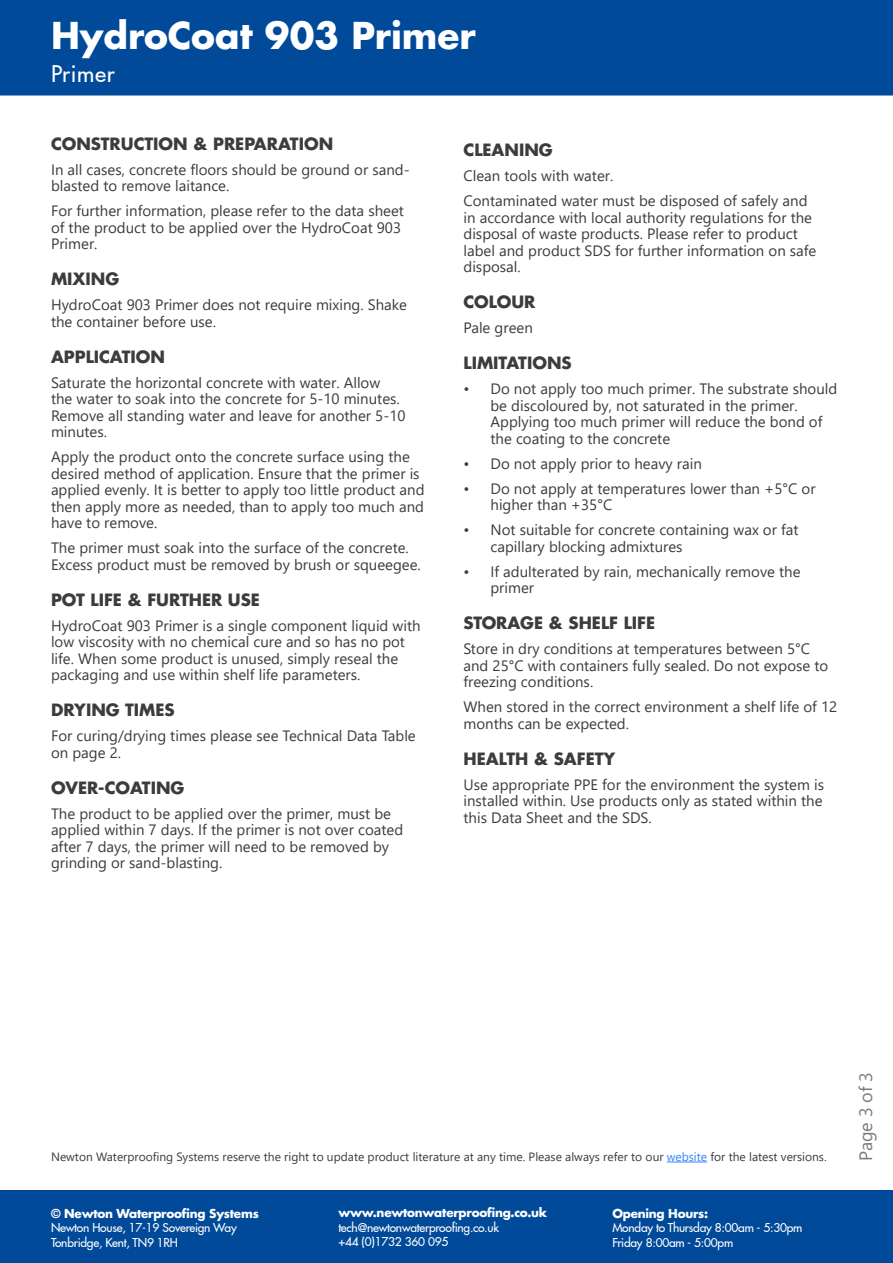
<style>
.page{position:relative;width:893px;height:1263px;background:#fff}
.page>*{position:absolute;margin:0;border:0;box-sizing:border-box;transform-origin:0 0}
.t1{font:700 36px "Futura LT Pro";color:#fff}
.t2{font:500 22.5px "Futura LT Pro";letter-spacing:.03em;color:#fff}
.t3{font:18px "Segoe UI";color:#7b7b7b}
.t4{font:700 16.5px "Futura LT Pro";color:#3c3c3b}
.t5{font:15px/16.5px "Segoe UI";color:#3c3c3b}
.t6{font:500 12px/14.4px "Futura LT Pro";letter-spacing:-.02em;color:#fff}
.t7{font:12px "Segoe UI";color:#3c3c3b}
.t8{font:700 12px "Futura LT Pro";letter-spacing:-.02em;color:#fff}
.s1{color:#3484ff}
</style>
<div class="page">
<div style="left:0;top:0;width:893px;height:96px;background:#014a99"></div>
<div style="left:0;top:1190px;width:893px;height:73px;background:#014a99"></div>
<hr style="left:667px;top:1161px;width:40px;height:1px;background:#3484ff">
<h1 class="t1" style="left:51px;top:8px;width:426px">HydroCoat 903 Primer</h1>
<h2 class="t2" style="left:51px;top:57px;width:65px">Primer</h2>
<p class="t4" style="left:51px;top:131px;width:284px">CONSTRUCTION &amp; PREPARATION</p>
<p class="t5" style="left:51px;top:160px;width:360px">In all cases, concrete floors should be ground or sand&shy;blasted to remove laitance.</p>
<p class="t5" style="left:51px;top:201px;width:354px">For further information, please refer to the data sheet of the product to be applied over the HydroCoat 903<br>Primer.</p>
<p class="t4" style="left:51px;top:266px;width:70px">MIXING</p>
<p class="t5" style="left:51px;top:295px;width:358px">HydroCoat 903 Primer does not require mixing. Shake the container before use.</p>
<p class="t4" style="left:51px;top:344px;width:116px">APPLICATION</p>
<p class="t5" style="left:51px;top:373px;width:356px">Saturate the horizontal concrete with water. Allow<br>the water to soak into the concrete for 5-10 minutes.<br>Remove all standing water and leave for another 5-10 minutes.</p>
<p class="t5" style="left:51px;top:447px;width:375px">Apply the product onto the concrete surface using the desired method of application. Ensure that the primer is applied evenly. It is better to apply too little product and then apply more as needed, than to apply too much and have to remove.</p>
<p class="t5" style="left:51px;top:538px;width:371px">The primer must soak into the surface of the concrete.<br>Excess product must be removed by brush or squeegee.</p>
<p class="t4" style="left:51px;top:587px;width:210px">POT LIFE &amp; FURTHER USE</p>
<p class="t5" style="left:51px;top:616px;width:371px">HydroCoat 903 Primer is a single component liquid with low viscosity with no chemical cure and so has no pot life. When some product is unused, simply reseal the packaging and use within shelf life parameters.</p>
<p class="t4" style="left:51px;top:697px;width:125px">DRYING TIMES</p>
<p class="t5" style="left:51px;top:726px;width:366px">For curing/drying times please see Technical Data Table on page 2.</p>
<p class="t4" style="left:51px;top:775px;width:135px">OVER-COATING</p>
<p class="t5" style="left:51px;top:804px;width:354px">The product to be applied over the primer, must be applied within 7 days. If the primer is not over coated after 7 days, the primer will need to be removed by grinding or sand-blasting.</p>
<p class="t4" style="left:463px;top:137px;width:91px">CLEANING</p>
<p class="t5" style="left:463px;top:162px;width:345px;line-height:25px">Clean tools with water.<br>Contaminated water must be disposed of safely and</p>
<p class="t5" style="left:463px;top:208px;width:354px">in accordance with local authority regulations for the disposal of waste products. Please refer to product label and product SDS for further information on safe disposal.</p>
<p class="t4" style="left:463px;top:289px;width:73px">COLOUR</p>
<p class="t5" style="left:463px;top:318px;width:71px">Pale green</p>
<p class="t4" style="left:463px;top:350px;width:110px">LIMITATIONS</p>
<p class="t5" style="left:490px;top:379px;width:348px;text-indent:-27px">• Do not apply too much primer. The substrate should be discoloured by, not saturated in the primer.<br>Applying too much primer will reduce the bond of the coating to the concrete</p>
<p class="t5" style="left:463px;top:454px;width:240px">• Do not apply prior to heavy rain</p>
<p class="t5" style="left:490px;top:479px;width:327px;text-indent:-27px">• Do not apply at temperatures lower than +5°C or higher than +35°C</p>
<p class="t5" style="left:490px;top:520px;width:309px;text-indent:-27px">• Not suitable for concrete containing wax or fat capillary blocking admixtures</p>
<p class="t5" style="left:490px;top:562px;width:312px;text-indent:-27px">• If adulterated by rain, mechanically remove the primer</p>
<p class="t4" style="left:463px;top:610px;width:193px">STORAGE &amp; SHELF LIFE</p>
<p class="t5" style="left:463px;top:639px;width:366px">Store in dry conditions at temperatures between 5°C and 25°C with containers fully sealed. Do not expose to freezing conditions.</p>
<p class="t5" style="left:463px;top:697px;width:375px">When stored in the correct environment a shelf life of 12 months can be expected.</p>
<p class="t4" style="left:463px;top:746px;width:153px">HEALTH &amp; SAFETY</p>
<p class="t5" style="left:463px;top:775px;width:362px;text-align:justify">Use appropriate PPE for the environment the system is installed within. Use products only as stated within the this Data Sheet and the SDS.</p>
<p class="t7" style="left:51px;top:1145px;width:777px">Newton Waterproofing Systems reserve the right to update product literature at any time. Please always refer to our <span class="s1">website</span> for the latest versions.</p>
<p class="t8" style="left:51px;top:1204px;width:209px">© Newton Waterproofing Systems</p>
<p class="t6" style="left:51px;top:1220px;width:187px">Newton House, 17-19 Sovereign Way<br>Tonbridge, Kent, TN9 1RH</p>
<p class="t8" style="left:338px;top:1203px;width:210px">www.newtonwaterproofing.co.uk</p>
<p class="t6" style="left:338px;top:1219px;width:162px">tech@newtonwaterproofing.co.uk +44 (0)1732 360 095</p>
<p class="t8" style="left:612px;top:1204px;width:97px">Opening Hours:</p>
<p class="t6" style="left:612px;top:1220px;width:192px">Monday to Thursday 8:00am - 5:30pm<br>Friday 8:00am - 5:00pm</p>
<p class="t3" style="left:849px;top:1161px;width:91px;rotate:-90deg">Page 3 of 3</p>
</div>
